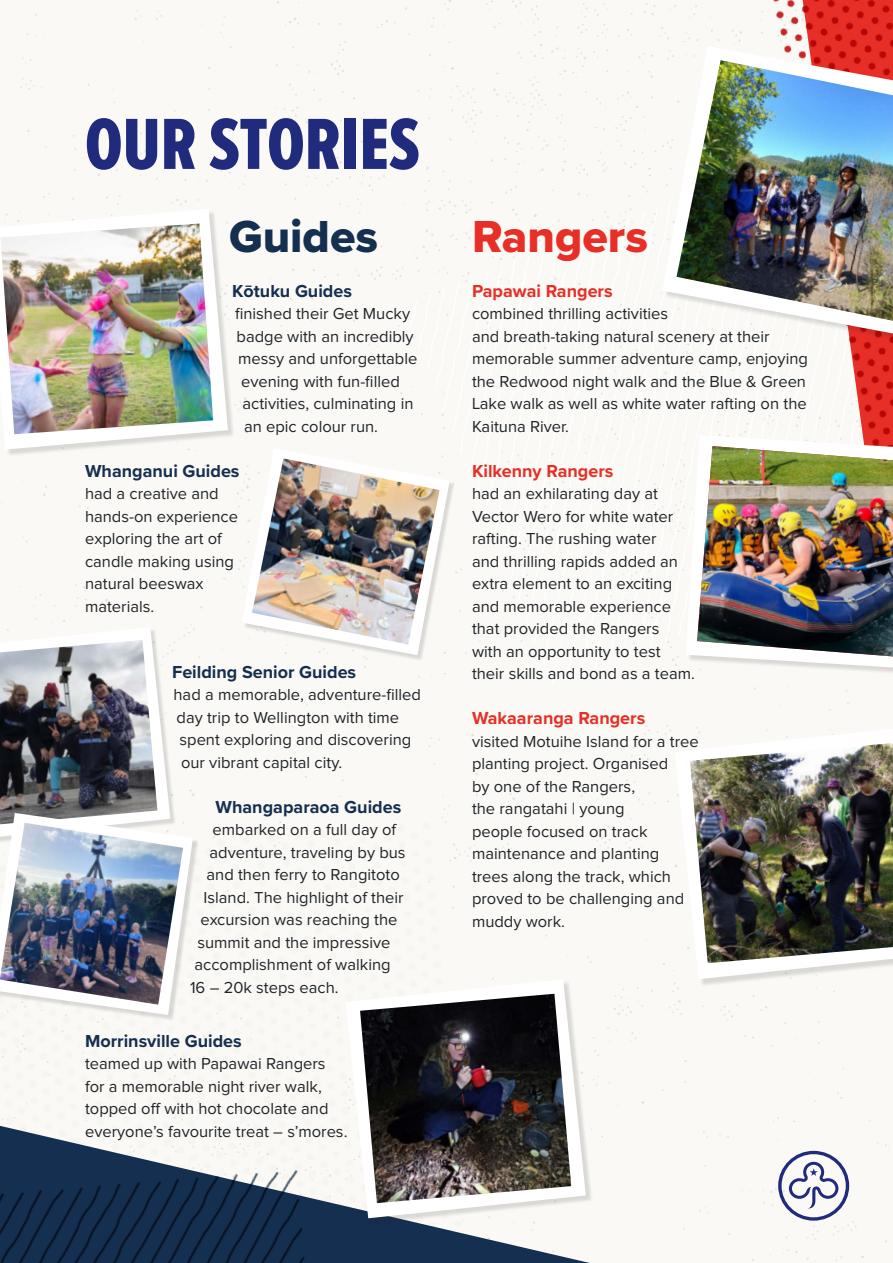
<style>
.page{position:relative;width:893px;height:1263px;background:#fff}
.page>*{position:absolute;margin:0;border:0;box-sizing:border-box;transform-origin:0 0}
.t1{font:75px "Proxima Nova Ex Cn Extrabld";color:#212b7e}
.t2{font:46.5px "Proxima Nova Extrabld";color:#e72e27}
.t3{font:46.5px "Proxima Nova Extrabld";color:#152f50}
.t4{font:700 18px "Proxima Nova";color:#152f50}
.t5{font:700 18px "Proxima Nova";color:#e72e27}
.t6{font:16.5px/22.5px "Proxima Nova";color:#212529}
</style>
<div class="page">
<div style="left:0;top:0;width:890px;height:1263px;background:#faf9f5"></div>
<svg style="left:778px;top:1151px;width:71px;height:70px"></svg>
<svg style="left:472px;top:1225px;width:118px;height:38px;fill:#faf9f5"></svg>
<img style="left:0;top:1075px;width:472px;height:188px">
<div style="left:243px;top:449px;width:213px;height:212px;background:#faf9f5"></div>
<svg style="left:242px;top:448px;width:208px;height:207px"></svg>
<img style="left:252px;top:458px;width:188px;height:186px">
<div style="left:0;top:814px;width:199px;height:207px;background:#231f20;opacity:.15"></div>
<img style="left:0;top:627px;width:193px;height:388px">
<img style="left:0;top:823px;width:183px;height:182px">
<div style="left:347px;top:980px;width:246px;height:245px;background:#231f20;opacity:.15"></div>
<svg style="left:345px;top:979px;width:241px;height:239px;fill:#faf9f5"></svg>
<img style="left:360px;top:994px;width:211px;height:209px">
<div style="left:0;top:210px;width:235px;height:247px;background:#231f20;opacity:.15"></div>
<svg style="left:0;top:209px;width:228px;height:241px"></svg>
<img style="left:1px;top:223px;width:212px;height:211px">
<div style="left:676px;top:729px;width:217px;height:257px;background:#231f20;opacity:.15"></div>
<svg style="left:675px;top:729px;width:218px;height:250px;fill:#faf9f5"></svg>
<img style="left:690px;top:743px;width:203px;height:220px">
<svg style="left:662px;top:46px;width:35px;height:287px;fill:#faf9f5"></svg>
<img style="left:676px;top:60px;width:21px;height:261px">
<div style="left:687px;top:436px;width:206px;height:239px;background:#231f20;opacity:.15"></div>
<svg style="left:686px;top:435px;width:207px;height:232px"></svg>
<img style="left:697px;top:0;width:196px;height:446px">
<img style="left:697px;top:446px;width:196px;height:210px">
<h1 class="t1" style="left:85px;top:112px;width:337px">OUR STORIES</h1>
<h2 class="t3" style="left:229px;top:217px;width:150px">Guides</h2>
<p class="t4" style="left:232px;top:283px;width:121px">Kōtuku Guides</p>
<p class="t6" style="left:235px;top:303px;width:177px">finished their Get Mucky</p>
<p class="t6" style="left:237px;top:326px;width:179px">badge with an incredibly</p>
<p class="t6" style="left:238px;top:348px;width:181px">messy and unforgettable</p>
<p class="t6" style="left:241px;top:371px;width:160px">evening with fun-filled</p>
<p class="t6" style="left:243px;top:393px;width:172px">activities, culminating in</p>
<p class="t6" style="left:244px;top:416px;width:136px">an epic colour run.</p>
<p class="t4" style="left:85px;top:463px;width:156px">Whanganui Guides</p>
<p class="t6" style="left:85px;top:483px;width:154px">had a creative and hands-on experience exploring the art of candle making using natural beeswax materials.</p>
<p class="t4" style="left:172px;top:664px;width:186px">Feilding Senior Guides</p>
<p class="t6" style="left:174px;top:684px;width:249px">had a memorable, adventure-filled day trip to Wellington with time spent exploring and discovering our vibrant capital city.</p>
<p class="t4" style="left:216px;top:799px;width:187px">Whangaparaoa Guides</p>
<p class="t6" style="left:213px;top:819px;width:185px">embarked on a full day of</p>
<p class="t6" style="left:210px;top:842px;width:198px">adventure, traveling by bus</p>
<p class="t6" style="left:207px;top:864px;width:195px">and then ferry to Rangitoto</p>
<p class="t6" style="left:204px;top:887px;width:202px">Island. The highlight of their</p>
<p class="t6" style="left:201px;top:909px;width:198px">excursion was reaching the</p>
<p class="t6" style="left:198px;top:932px;width:195px">summit and the impressive</p>
<p class="t6" style="left:195px;top:954px;width:198px">accomplishment of walking</p>
<p class="t6" style="left:190px;top:977px;width:150px">16 – 20k steps each.</p>
<p class="t4" style="left:85px;top:1033px;width:158px">Morrinsville Guides</p>
<p class="t6" style="left:85px;top:1053px;width:264px">teamed up with Papawai Rangers for a memorable night river walk, topped off with hot chocolate and everyone’s favourite treat – s’mores.</p>
<h2 class="t2" style="left:472px;top:217px;width:177px">Rangers</h2>
<p class="t5" style="left:472px;top:283px;width:142px">Papawai Rangers</p>
<p class="t6" style="left:472px;top:303px;width:337px">combined thrilling activities<br>and breath-taking natural scenery at their memorable summer adventure camp, enjoying the Redwood night walk and the Blue &amp; Green Lake walk as well as white water rafting on the Kaituna River.</p>
<p class="t5" style="left:472px;top:463px;width:143px">Kilkenny Rangers</p>
<p class="t6" style="left:472px;top:483px;width:224px">had an exhilarating day at<br>Vector Wero for white water rafting. The rushing water<br>and thrilling rapids added an extra element to an exciting and memorable experience that provided the Rangers<br>with an opportunity to test their skills and bond as a team.</p>
<p class="t5" style="left:472px;top:710px;width:175px">Wakaaranga Rangers</p>
<p class="t6" style="left:472px;top:731px;width:228px">visited Motuihe Island for a tree planting project. Organised<br>by one of the Rangers,<br>the rangatahi | young<br>people focused on track maintenance and planting trees along the track, which proved to be challenging and muddy work.</p>
</div>
